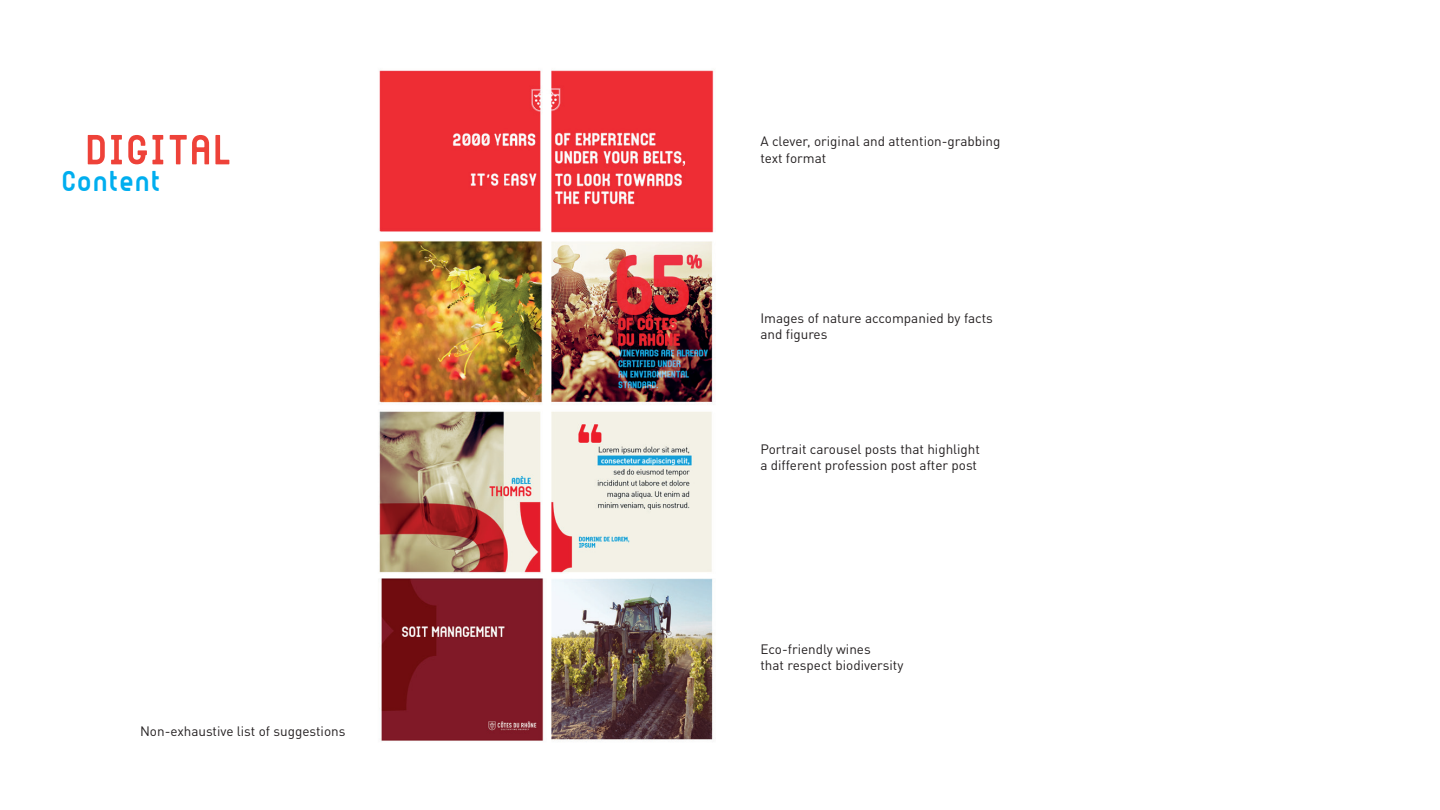
<style>
.page{position:relative;width:1440px;height:810px;background:#fff}
.page>*{position:absolute;margin:0;border:0;box-sizing:border-box;transform-origin:0 0}
.t1{font:52.2px "G Azole";color:#ee4239}
.t2{font:35.7px "G Azole";color:#00aeef}
.t3{font:13.5px/16.2px "DIN Pro";color:#231f20}
</style>
<div class="page">
<img style="left:379px;top:70px;width:335px;height:671px">
<h1 class="t1" style="left:88px;top:123px;width:148px">DIGITAL</h1>
<h2 class="t2" style="left:63px;top:163px;width:102px">Content</h2>
<p class="t3" style="left:140px;top:721px;width:207px">Non-exhaustive list of suggestions</p>
<p class="t3" style="left:760px;top:132px;width:242px">A clever, original and attention-grabbing text format</p>
<p class="t3" style="left:760px;top:309px;width:234px">Images of nature accompanied by facts and figures</p>
<p class="t3" style="left:760px;top:440px;width:221px">Portrait carousel posts that highlight a different profession post after post</p>
<p class="t3" style="left:760px;top:640px;width:145px">Eco-friendly wines<br>that respect biodiversity</p>
</div>
